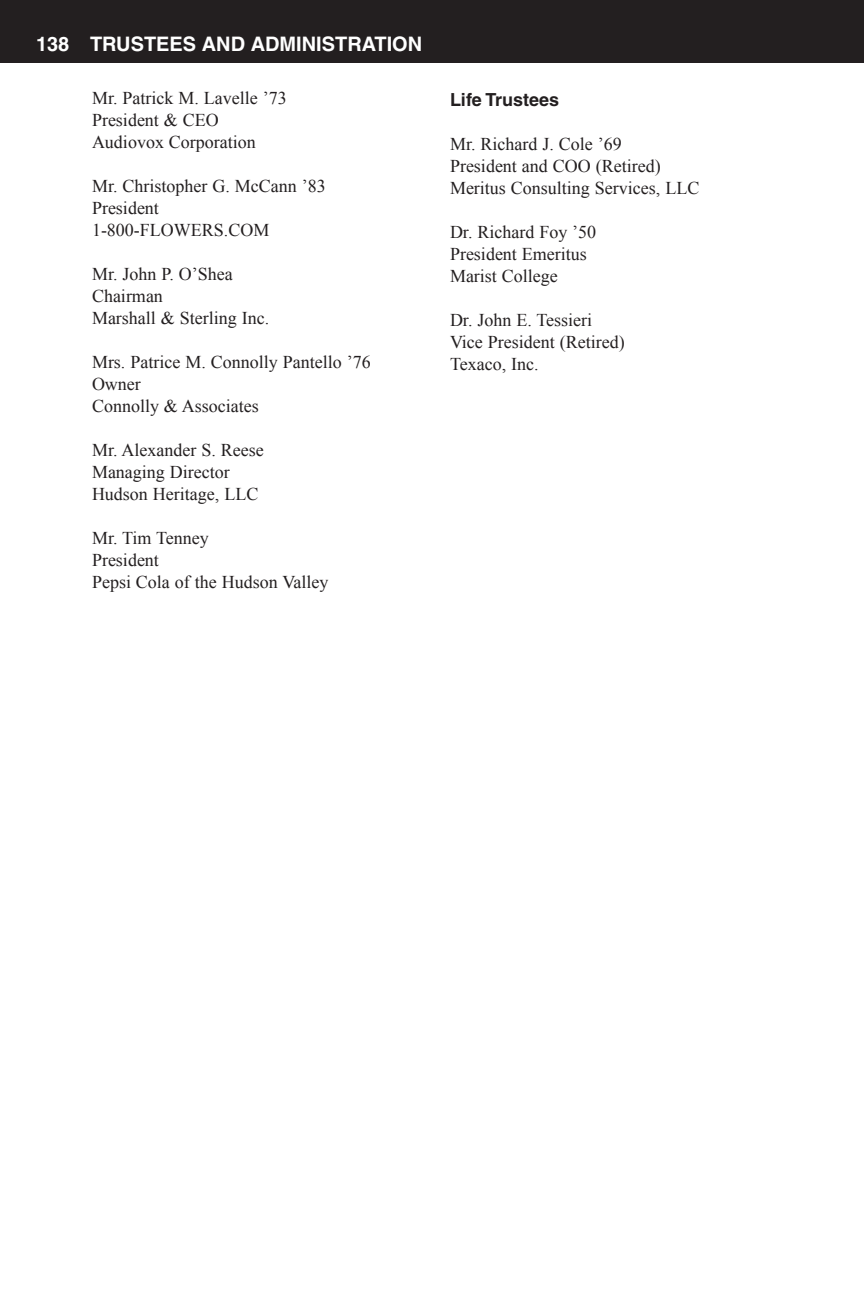
<style>
.page{position:relative;width:864px;height:1296px;background:#fff}
.page>*{position:absolute;margin:0;border:0;box-sizing:border-box;transform-origin:0 0}
.Default{font:700 20px "Helvetica";color:#fff}
.TNR_9pt{font:18px "Times New Roman";color:#231f20}
.C_Head_-_U___L{font:700 18px "Helvetica";color:#231f20}
</style>
<div class="page">
<div style="left:0;top:0;width:864px;height:63px;background:#231f20"></div>
<p class="Default" style="left:36px;top:32px;width:35px">138</p>
<p class="Default" style="left:90px;top:32px;width:334px">TRUSTEES AND ADMINISTRATION</p>
<p class="TNR_9pt" style="left:92px;top:86px;width:196px">Mr. Patrick M. Lavelle ’73</p>
<p class="TNR_9pt" style="left:92px;top:108px;width:128px">President &amp; CEO</p>
<p class="TNR_9pt" style="left:92px;top:130px;width:165px">Audiovox Corporation</p>
<p class="TNR_9pt" style="left:92px;top:174px;width:235px">Mr. Christopher G. McCann ’83</p>
<p class="TNR_9pt" style="left:92px;top:196px;width:68px">President</p>
<p class="TNR_9pt" style="left:92px;top:218px;width:179px">1-800-FLOWERS.COM</p>
<p class="TNR_9pt" style="left:92px;top:262px;width:142px">Mr. John P. O’Shea</p>
<p class="TNR_9pt" style="left:92px;top:284px;width:72px">Chairman</p>
<p class="TNR_9pt" style="left:92px;top:306px;width:179px">Marshall &amp; Sterling Inc.</p>
<p class="TNR_9pt" style="left:92px;top:350px;width:280px">Mrs. Patrice M. Connolly Pantello ’76</p>
<p class="TNR_9pt" style="left:92px;top:372px;width:50px">Owner</p>
<p class="TNR_9pt" style="left:92px;top:394px;width:168px">Connolly &amp; Associates</p>
<p class="TNR_9pt" style="left:92px;top:438px;width:173px">Mr. Alexander S. Reese</p>
<p class="TNR_9pt" style="left:92px;top:460px;width:139px">Managing Director</p>
<p class="TNR_9pt" style="left:92px;top:482px;width:168px">Hudson Heritage, LLC</p>
<p class="TNR_9pt" style="left:92px;top:526px;width:118px">Mr. Tim Tenney</p>
<p class="TNR_9pt" style="left:92px;top:548px;width:68px">President</p>
<p class="TNR_9pt" style="left:92px;top:570px;width:238px">Pepsi Cola of the Hudson Valley</p>
<p class="C_Head_-_U___L" style="left:450px;top:89px;width:111px">Life Trustees</p>
<p class="TNR_9pt" style="left:450px;top:132px;width:173px">Mr. Richard J. Cole ’69</p>
<p class="TNR_9pt" style="left:450px;top:154px;width:212px">President and COO (Retired)</p>
<p class="TNR_9pt" style="left:450px;top:176px;width:251px">Meritus Consulting Services, LLC</p>
<p class="TNR_9pt" style="left:450px;top:220px;width:148px">Dr. Richard Foy ’50</p>
<p class="TNR_9pt" style="left:450px;top:242px;width:138px">President Emeritus</p>
<p class="TNR_9pt" style="left:450px;top:264px;width:109px">Marist College</p>
<p class="TNR_9pt" style="left:450px;top:308px;width:144px">Dr. John E. Tessieri</p>
<p class="TNR_9pt" style="left:450px;top:330px;width:176px">Vice President (Retired)</p>
<p class="TNR_9pt" style="left:450px;top:352px;width:90px">Texaco, Inc.</p>
</div>
